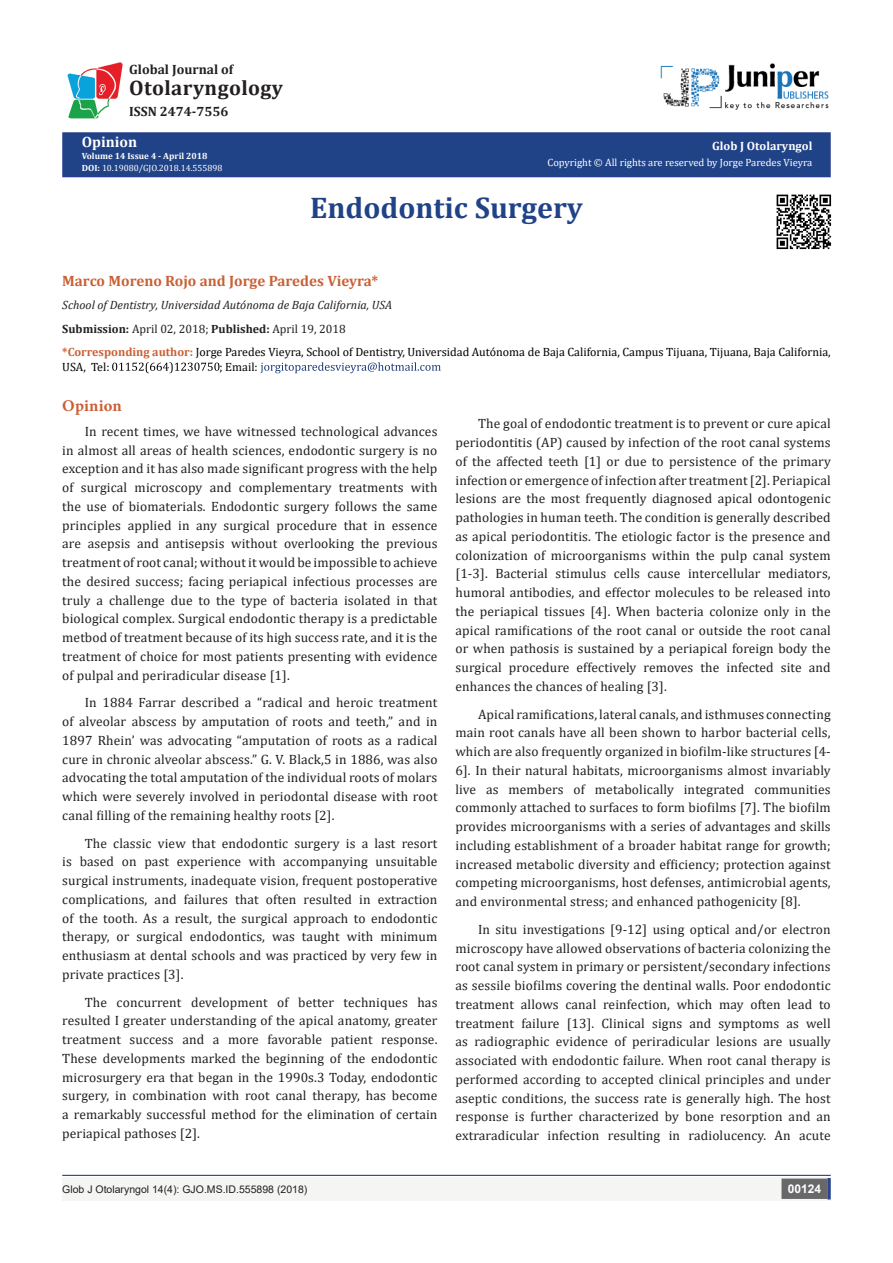
<style>
.page{position:relative;width:893px;height:1263px;background:#fff}
.page>*{position:absolute;margin:0;border:0;box-sizing:border-box;transform-origin:0 0}
.t1{font:700 30px "Cambria";color:#204287}
.t2{font:700 21px "Cambria";letter-spacing:.02em;color:#231f20}
.No_Spacing{font:700 16.5px "Minion Pro";letter-spacing:.01em;color:#ca5f37}
.t3{font:700 15px "Cambria";color:#ca6035}
.t4{font:700 15px "Cambria";color:#fff}
.No_Spacing-2{font:13.5px/18.8px "Cambria";letter-spacing:.01em;color:#231f20;text-align:justify}
.t5{font:700 13.5px "Cambria";color:#231f20}
.t6{font:12px/14.4px "Cambria";color:#000}
.t7{font:italic 12px "Cambria";color:#231f20}
.t8{font:12px "Cambria";color:#231f20}
.t9{font:700 12px "Cambria";color:#fff}
.t10{font:700 12px "Arial";color:#fff}
.t11{font:10.5px "Cambria";color:#fff}
.t12{font:10.5px "Arial";color:#231f20}
.t13{font:9px "Cambria";color:#fff}
.t14{font:700 9px "Cambria";color:#fff}
.s1{font-weight:700}
.s2{font-weight:700;color:#ca6035}
</style>
<div class="page">
<div style="left:63px;top:133px;width:767px;height:44px;background:#204287"></div>
<div style="left:62px;top:132px;width:769px;height:45px;border:2px solid #253f8e"></div>
<svg style="left:112px;top:362px;width:107px;height:11px"></svg>
<svg style="left:260px;top:362px;width:181px;height:11px"></svg>
<div style="left:62px;top:1177px;width:494px;height:24px;background:#f5f5f4"></div>
<div style="left:510px;top:1177px;width:321px;height:24px;background:#f5f5f4"></div>
<div style="left:782px;top:1179px;width:45px;height:19px;background:#68676a"></div>
<div style="left:781px;top:1178px;width:46px;height:21px;border:2px solid #68676a"></div>
<svg style="left:827px;top:1178px;width:4px;height:21px"></svg>
<img style="left:660px;top:63px;width:169px;height:47px">
<img style="left:67px;top:62px;width:56px;height:58px">
<hr style="left:62px;top:1175px;width:769px;height:1px;background:#253f8e">
<img style="left:776px;top:194px;width:56px;height:56px">
<p class="t5" style="left:129px;top:60px;width:105px">Global Journal of</p>
<p class="t2" style="left:129px;top:73px;width:155px">Otolaryngology</p>
<p class="t5" style="left:129px;top:102px;width:101px">ISSN 2474-7556</p>
<p class="t4" style="left:82px;top:131px;width:57px">Opinion</p>
<p class="t14" style="left:82px;top:150px;width:127px">Volume 14 Issue 4 - April 2018</p>
<p class="t13" style="left:82px;top:163px;width:142px"><span class="s1">DOI:</span> 10.19080/GJO.2018.14.555898</p>
<p class="t9" style="left:712px;top:138px;width:102px">Glob J Otolaryngol</p>
<p class="t11" style="left:547px;top:156px;width:266px">Copyright © All rights are reserved by Jorge Paredes Vieyra</p>
<p class="t1" style="left:310px;top:187px;width:274px">Endodontic Surgery</p>
<p class="t3" style="left:62px;top:270px;width:318px">Marco Moreno Rojo and Jorge Paredes Vieyra*</p>
<p class="t7" style="left:62px;top:297px;width:332px">School of Dentistry, Universidad Autónoma de Baja California, USA</p>
<p class="t8" style="left:62px;top:322px;width:285px"><span class="s1">Submission:</span> April 02, 2018; <span class="s1">Published:</span> April 19, 2018</p>
<p class="t6" style="left:62px;top:345px;width:770px"><span class="s2">*Corresponding author:</span> Jorge Paredes Vieyra, School of Dentistry, Universidad Autónoma de Baja California, Campus Tijuana, Tijuana, Baja California,<br>USA, Tel:</p>
<p class="t6" style="left:219px;top:359px;width:40px">; Email:</p>
<p class="No_Spacing" style="left:62px;top:394px;width:61px">Opinion</p>
<p class="No_Spacing-2" style="left:62px;top:422px;width:377px;text-indent:22px">In recent times, we have witnessed technological advances in almost all areas of health sciences, endodontic surgery is no exception and it has also made significant progress with the help of surgical microscopy and complementary treatments with the use of biomaterials. Endodontic surgery follows the same principles applied in any surgical procedure that in essence are asepsis and antisepsis without overlooking the previous treatment of root canal; without it would be impossible to achieve the desired success; facing periapical infectious processes are truly a challenge due to the type of bacteria isolated in that biological complex. Surgical endodontic therapy is a predictable metbod of treatment because of its high success rate, and it is the treatment of choice for most patients presenting with evidence of pulpal and periradicular disease [1].</p>
<p class="No_Spacing-2" style="left:62px;top:693px;width:377px;text-indent:22px">In 1884 Farrar described a “radical and heroic treatment of alveolar abscess by amputation of roots and teeth,” and in 1897 Rhein’ was advocating “amputation of roots as a radical cure in chronic alveolar abscess.” G. V. Black,5 in 1886, was also advocating the total amputation of the individual roots of molars which were severely involved in periodontal disease with root canal filling of the remaining healthy roots [2].</p>
<p class="No_Spacing-2" style="left:62px;top:833px;width:377px;text-indent:22px">The classic view that endodontic surgery is a last resort is based on past experience with accompanying unsuitable surgical instruments, inadequate vision, frequent postoperative complications, and failures that often resulted in extraction of the tooth. As a result, the surgical approach to endodontic therapy, or surgical endodontics, was taught with minimum enthusiasm at dental schools and was practiced by very few in private practices [3].</p>
<p class="No_Spacing-2" style="left:62px;top:992px;width:377px;text-indent:22px">The concurrent development of better techniques has resulted I greater understanding of the apical anatomy, greater treatment success and a more favorable patient response.<br>These developments marked the beginning of the endodontic microsurgery era that began in the 1990s.3 Today, endodontic surgery, in combination with root canal therapy, has become a remarkably successful method for the elimination of certain periapical pathoses [2].</p>
<p class="No_Spacing-2" style="left:455px;top:414px;width:377px;text-indent:22px">The goal of endodontic treatment is to prevent or cure apical periodontitis (AP) caused by infection of the root canal systems of the affected teeth [1] or due to persistence of the primary infection or emergence of infection after treatment [2]. Periapical lesions are the most frequently diagnosed apical odontogenic pathologies in human teeth. The condition is generally described as apical periodontitis. The etiologic factor is the presence and colonization of microorganisms within the pulp canal system [1-3]. Bacterial stimulus cells cause intercellular mediators, humoral antibodies, and effector molecules to be released into the periapical tissues [4]. When bacteria colonize only in the apical ramifications of the root canal or outside the root canal or when pathosis is sustained by a periapical foreign body the surgical procedure effectively removes the infected site and enhances the chances of healing [3].</p>
<p class="No_Spacing-2" style="left:455px;top:704px;width:377px;text-indent:22px">Apical ramifications, lateral canals, and isthmuses connecting main root canals have all been shown to harbor bacterial cells, which are also frequently organized in biofilm-like structures [4- 6]. In their natural habitats, microorganisms almost invariably live as members of metabolically integrated communities commonly attached to surfaces to form biofilms [7]. The biofilm provides microorganisms with a series of advantages and skills including establishment of a broader habitat range for growth; increased metabolic diversity and efficiency; protection against competing microorganisms, host defenses, antimicrobial agents, and environmental stress; and enhanced pathogenicity [8].</p>
<p class="No_Spacing-2" style="left:455px;top:920px;width:377px;text-indent:22px">In situ investigations [9-12] using optical and/or electron microscopy have allowed observations of bacteria colonizing the root canal system in primary or persistent/secondary infections as sessile biofilms covering the dentinal walls. Poor endodontic treatment allows canal reinfection, which may often lead to treatment failure [13]. Clinical signs and symptoms as well as radiographic evidence of periradicular lesions are usually associated with endodontic failure. When root canal therapy is performed according to accepted clinical principles and under aseptic conditions, the success rate is generally high. The host response is further characterized by bone resorption and an extraradicular infection resulting in radiolucency. An acute</p>
<p class="t12" style="left:62px;top:1182px;width:247px">Glob J Otolaryngol 14(4): GJO.MS.ID.555898 (2018)</p>
<p class="t10" style="left:788px;top:1180px;width:35px">00124</p>
</div>
